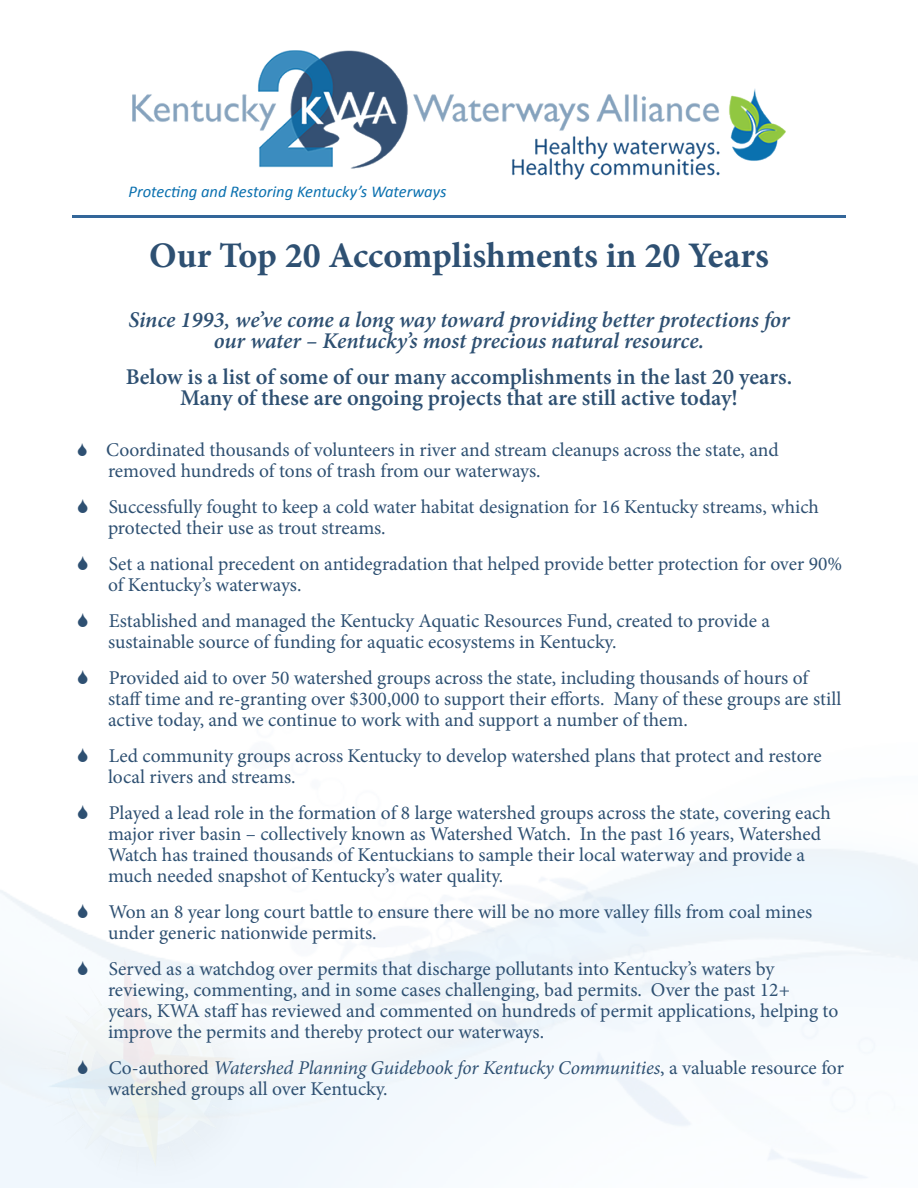
<style>
.page{position:relative;width:918px;height:1188px;background:#fff}
.page>*{position:absolute;margin:0;border:0;box-sizing:border-box;transform-origin:0 0}
.t1{font:700 36px "Minion Pro";color:#2e5072}
.t2{font:600 22.5px/21px "Minion Pro";color:#2e5072;text-align:center}
.t3{font:italic 600 22.5px/21px "Minion Pro";letter-spacing:-.005em;color:#2e5072;text-align:center}
.t4{font:19.5px/21px "Minion Pro";letter-spacing:-.005em;color:#2e5072}
.t5{font:italic 16.5px "Calibri";color:#0a70af}
.s1{font-style:italic}
</style>
<div class="page">
<hr style="left:72px;top:215px;width:774px;height:3px;background:#2e5072">
<img style="left:72px;top:215px;width:774px;height:2px">
<img style="left:132px;top:50px;width:654px;height:130px">
<svg style="left:126px;top:107px;width:324px;height:111px"></svg>
<img style="left:36px;top:942px;width:232px;height:246px">
<svg style="left:78px;top:961px;width:10px;height:14px"></svg>
<svg style="left:78px;top:1060px;width:10px;height:14px"></svg>
<p class="t5" style="left:128px;top:180px;width:320px">Protecting and Restoring Kentucky’s Waterways</p>
<p class="t1" style="left:149px;top:230px;width:621px">Our Top 20 Accomplishments in 20 Years</p>
<p class="t3" style="left:128px;top:310px;width:663px">Since 1993, we’ve come a long way toward providing better protections for our water – Kentucky’s most precious natural resource.</p>
<p class="t2" style="left:126px;top:367px;width:668px">Below is a list of some of our many accomplishments in the last 20 years.<br>Many of these are ongoing projects that are still active today!</p>
<p class="t4" style="left:106px;top:440px;width:674px">Coordinated thousands of volunteers in river and stream cleanups across the state, and removed hundreds of tons of trash from our waterways.</p>
<p class="t4" style="left:108px;top:497px;width:713px">Successfully fought to keep a cold water habitat designation for 16 Kentucky streams, which protected their use as trout streams.</p>
<p class="t4" style="left:108px;top:554px;width:736px">Set a national precedent on antidegradation that helped provide better protection for over 90% of Kentucky’s waterways.</p>
<p class="t4" style="left:108px;top:611px;width:664px">Established and managed the Kentucky Aquatic Resources Fund, created to provide a sustainable source of funding for aquatic ecosystems in Kentucky.</p>
<p class="t4" style="left:108px;top:668px;width:735px">Provided aid to over 50 watershed groups across the state, including thousands of hours of staff time and re-granting over $300,000 to support their efforts. Many of these groups are still active today, and we continue to work with and support a number of them.</p>
<p class="t4" style="left:108px;top:746px;width:715px">Led community groups across Kentucky to develop watershed plans that protect and restore local rivers and streams.</p>
<p class="t4" style="left:108px;top:803px;width:724px">Played a lead role in the formation of 8 large watershed groups across the state, covering each major river basin – collectively known as Watershed Watch. In the past 16 years, Watershed Watch has trained thousands of Kentuckians to sample their local waterway and provide a much needed snapshot of Kentucky’s water quality.</p>
<p class="t4" style="left:108px;top:902px;width:706px">Won an 8 year long court battle to ensure there will be no more valley fills from coal mines under generic nationwide permits.</p>
<p class="t4" style="left:108px;top:959px;width:732px">Served as a watchdog over permits that discharge pollutants into Kentucky’s waters by reviewing, commenting, and in some cases challenging, bad permits. Over the past 12+ years, KWA staff has reviewed and commented on hundreds of permit applications, helping to improve the permits and thereby protect our waterways.</p>
<p class="t4" style="left:108px;top:1058px;width:737px">Co-authored <span class="s1">Watershed Planning Guidebook for Kentucky Communities</span>, a valuable resource for watershed groups all over Kentucky.</p>
</div>
